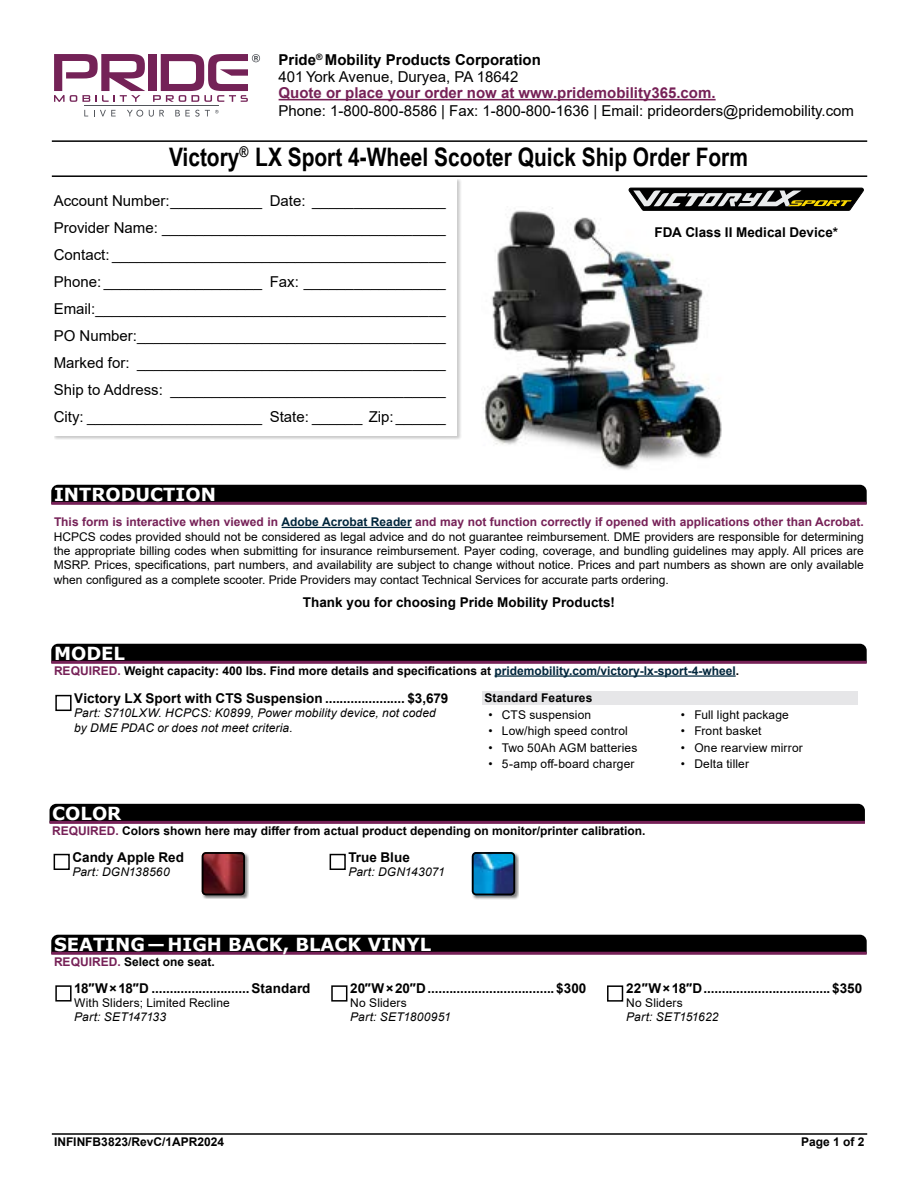
<style>
.page{position:relative;width:918px;height:1188px;background:#fff}
.page>*{position:absolute;margin:0;border:0;box-sizing:border-box;transform-origin:0 0}
.t1{font:700 25.5px "Arial Narrow";color:#000}
.t2{font:700 18px "Verdana";color:#fff}
.t3{font:15px/27px "Arial";color:#000;text-align:justify}
.t4{font:700 15px/17.2px "Arial";color:#000}
.t5{font:700 15px "Arial";color:#762157}
.t6{font:700 13.5px "Arial";color:#000}
.t7{font:12px/14.4px "Arial";letter-spacing:.01em;color:#000;text-align:justify}
.t8{font:700 12px "Arial";color:#000}
.t9{font:italic 12px/14.4px "Arial";letter-spacing:.015em;color:#000}
.s1{font-weight:400}
.s2{font-weight:700;color:#762157}
.s3{font-weight:700;color:#00263c}
.s4{color:#762157}
.s5{color:#00263c}
</style>
<div class="page">
<div style="left:55px;top:695px;width:17px;height:16px;border:2px solid #000"></div>
<div style="left:54px;top:854px;width:16px;height:16px;border:2px solid #000"></div>
<div style="left:330px;top:854px;width:16px;height:16px;border:2px solid #000"></div>
<div style="left:55px;top:985px;width:17px;height:17px;border:2px solid #000"></div>
<div style="left:331px;top:985px;width:16px;height:17px;border:2px solid #000"></div>
<div style="left:607px;top:985px;width:16px;height:17px;border:2px solid #000"></div>
<hr style="left:52px;top:1133px;width:815px;height:2px;background:#000">
<div style="left:54px;top:179px;width:408px;height:261px;background:#000;opacity:.25"></div>
<div style="left:54px;top:179px;width:403px;height:257px;background:#fff"></div>
<hr style="left:52px;top:140px;width:815px;height:2px;background:#000">
<hr style="left:52px;top:175px;width:815px;height:2px;background:#000">
<img style="left:484px;top:208px;width:238px;height:262px">
<div style="left:51px;top:935px;width:816px;height:17px;background:#000"></div>
<hr style="left:51px;top:952px;width:816px;height:3px;background:#762157">
<div style="left:50px;top:804px;width:815px;height:17px;background:#000"></div>
<hr style="left:50px;top:821px;width:815px;height:3px;background:#762157">
<div style="left:471px;top:852px;width:48px;height:48px;background:#000;opacity:.5"></div>
<svg style="left:472px;top:852px;width:43px;height:43px;background:#14659a"></svg>
<div style="left:201px;top:852px;width:48px;height:47px;background:#000;opacity:.5"></div>
<svg style="left:202px;top:852px;width:43px;height:43px;background:#661d23"></svg>
<hr style="left:282px;top:527px;width:130px;height:1px;background:#00263c">
<div style="left:51px;top:485px;width:816px;height:17px;background:#000"></div>
<hr style="left:51px;top:502px;width:816px;height:3px;background:#762157">
<div style="left:51px;top:644px;width:816px;height:17px;background:#000"></div>
<hr style="left:51px;top:661px;width:816px;height:3px;background:#762157">
<hr style="left:495px;top:675px;width:241px;height:2px;background:#00263c">
<div style="left:482px;top:691px;width:376px;height:14px;background:#e6e6e8"></div>
<svg style="left:629px;top:187px;width:235px;height:24px;background:#55544c"></svg>
<div style="left:149px;top:54px;width:8px;height:37px;background:#742257"></div>
<svg style="left:84px;top:110px;width:4px;height:6px"></svg>
<svg style="left:94px;top:110px;width:22px;height:6px"></svg>
<svg style="left:127px;top:110px;width:16px;height:7px"></svg>
<svg style="left:149px;top:110px;width:15px;height:7px"></svg>
<svg style="left:175px;top:110px;width:44px;height:7px"></svg>
<hr style="left:84px;top:106px;width:135px;height:1px;background:#52555b">
<svg style="left:54px;top:54px;width:91px;height:48px"></svg>
<svg style="left:153px;top:54px;width:107px;height:48px"></svg>
<hr style="left:279px;top:99px;width:437px;height:1px;background:#762157">
<p class="t4" style="left:279px;top:51px;width:264px">Pride<sup>®</sup> Mobility Products Corporation<br><span class="s1">401 York Avenue, Duryea, PA 18642</span></p>
<p class="t5" style="left:279px;top:82px;width:439px">Quote or place your order now at www.pridemobility365.com.</p>
<p class="t3" style="left:279px;top:97px;width:577px">Phone: 1-800-800-8586 | Fax: 1-800-800-1636 | Email: prideorders@pridemobility.com</p>
<h1 class="t1" style="left:169px;top:137px;width:580px">Victory<sup>®</sup> LX Sport 4-Wheel Scooter Quick Ship Order Form</h1>
<p class="t3" style="left:54px;top:187px;width:394px">Account Number:___________ Date: ________________ Provider Name: __________________________________ Contact: ________________________________________ Phone: ___________________ Fax: _________________ Email:__________________________________________ PO Number:_____________________________________ Marked for: _____________________________________ Ship to Address: _________________________________ City: _____________________ State: ______ Zip:______</p>
<p class="t6" style="left:655px;top:222px;width:185px">FDA Class II Medical Device*</p>
<h2 class="t2" style="left:54px;top:482px;width:163px">INTRODUCTION</h2>
<p class="t7" style="left:54px;top:515px;width:812px"><span class="s2">This form is interactive when viewed in</span> <span class="s3">Adobe Acrobat Reader</span> <span class="s2">and may not function correctly if opened with applications other than Acrobat.<br></span>HCPCS codes provided should not be considered as legal advice and do not guarantee reimbursement. DME providers are responsible for determining the appropriate billing codes when submitting for insurance reimbursement. Payer coding, coverage, and bundling guidelines may apply. All prices are MSRP. Prices, specifications, part numbers, and availability are subject to change without notice. Prices and part numbers as shown are only available when configured as a complete scooter. Pride Providers may contact Technical Services for accurate parts ordering.</p>
<p class="t6" style="left:303px;top:592px;width:314px">Thank you for choosing Pride Mobility Products!</p>
<h2 class="t2" style="left:54px;top:641px;width:73px">MODEL</h2>
<p class="t8" style="left:54px;top:662px;width:687px"><span class="s4">REQUIRED.</span> Weight capacity: 400 lbs. Find more details and specifications at <span class="s5">pridemobility.com/victory-lx-sport-4-wheel</span>.</p>
<p class="t6" style="left:74px;top:689px;width:376px">Victory LX Sport with CTS Suspension ...................... $3,679</p>
<p class="t9" style="left:74px;top:706px;width:363px">Part: S710LXW. HCPCS: K0899, Power mobility device, not coded by DME PDAC or does not meet criteria.</p>
<p class="t8" style="left:484px;top:689px;width:110px">Standard Features</p>
<p class="t7" style="left:488px;top:707px;width:104px">• CTS suspension</p>
<p class="t7" style="left:488px;top:724px;width:141px">• Low/high speed control</p>
<p class="t7" style="left:488px;top:740px;width:151px">• Two 50Ah AGM batteries</p>
<p class="t7" style="left:488px;top:757px;width:148px">• 5-amp off-board charger</p>
<p class="t7" style="left:681px;top:707px;width:110px">• Full light package</p>
<p class="t7" style="left:681px;top:724px;width:82px">• Front basket</p>
<p class="t7" style="left:681px;top:740px;width:124px">• One rearview mirror</p>
<p class="t7" style="left:681px;top:757px;width:70px">• Delta tiller</p>
<h2 class="t2" style="left:52px;top:801px;width:71px">COLOR</h2>
<p class="t8" style="left:52px;top:822px;width:595px"><span class="s4">REQUIRED.</span> Colors shown here may differ from actual product depending on monitor/printer calibration.</p>
<p class="t6" style="left:72px;top:848px;width:113px">Candy Apple Red</p>
<p class="t9" style="left:72px;top:865px;width:99px">Part: DGN138560</p>
<p class="t6" style="left:348px;top:848px;width:63px">True Blue</p>
<p class="t9" style="left:348px;top:865px;width:98px">Part: DGN143071</p>
<h2 class="t2" style="left:54px;top:932px;width:379px">SEATING—HIGH BACK, BLACK VINYL</h2>
<p class="t8" style="left:54px;top:953px;width:162px"><span class="s4">REQUIRED.</span> Select one seat.</p>
<p class="t6" style="left:74px;top:979px;width:238px">18″W × 18″D ........................... Standard</p>
<p class="t7" style="left:74px;top:996px;width:157px">With Sliders; Limited Recline</p>
<p class="t9" style="left:74px;top:1010px;width:93px">Part: SET147133</p>
<p class="t6" style="left:350px;top:979px;width:238px">20″W × 20″D...................................$300</p>
<p class="t7" style="left:350px;top:996px;width:58px">No Sliders</p>
<p class="t9" style="left:350px;top:1010px;width:102px">Part: SET1800951</p>
<p class="t6" style="left:626px;top:979px;width:238px">22″W × 18″D...................................$350</p>
<p class="t7" style="left:626px;top:996px;width:58px">No Sliders</p>
<p class="t9" style="left:626px;top:1010px;width:94px">Part: SET151622</p>
<p class="t8" style="left:54px;top:1133px;width:172px">INFINFB3823/RevC/1APR2024</p>
<p class="t8" style="left:801px;top:1133px;width:65px">Page 1 of 2</p>
</div>
